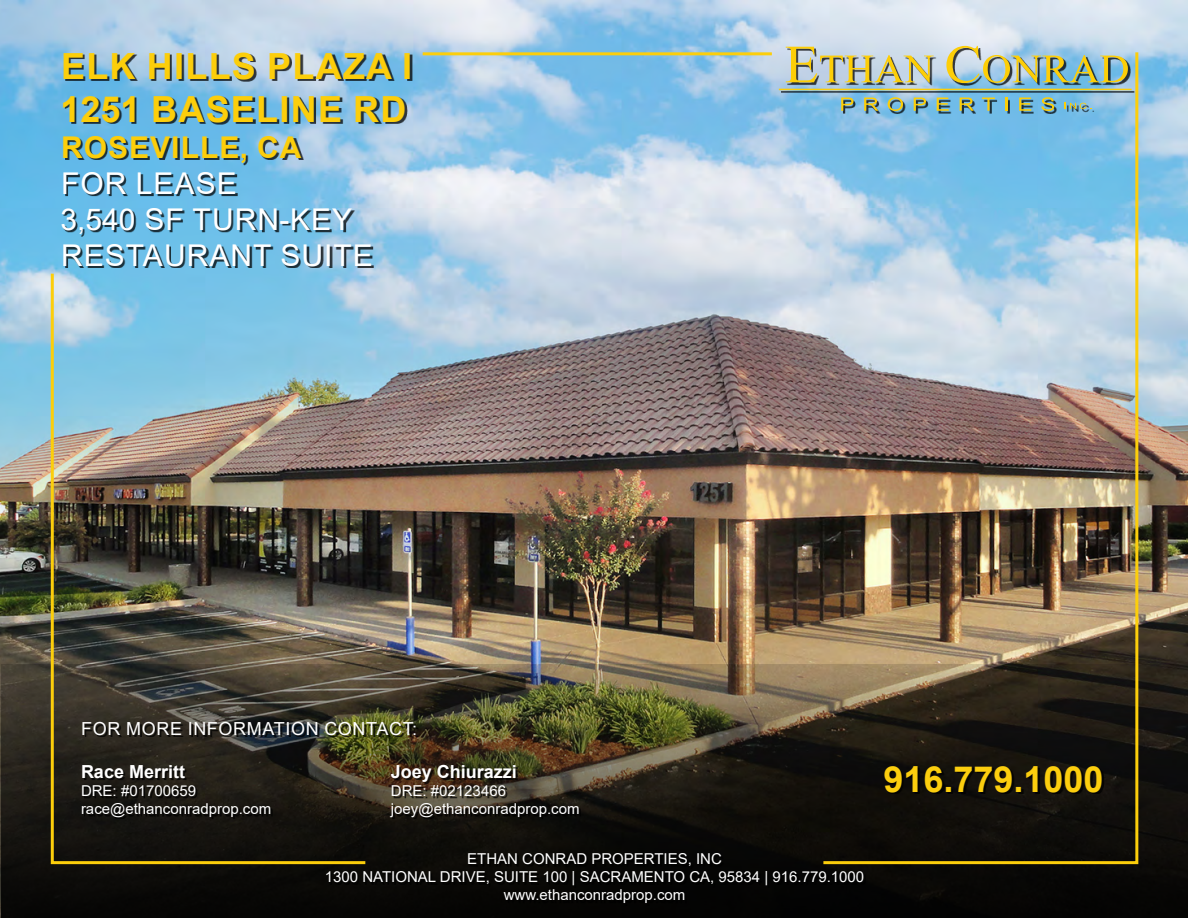
<style>
.page{position:relative;width:1188px;height:918px;background:#fff}
.page>*{position:absolute;margin:0;border:0;box-sizing:border-box;transform-origin:0 0}
.t1{font:700 36px/43.2px "Arial";letter-spacing:.035em;color:#fcce0b}
.t2{font:700 36px "Arial";color:#fcce0e}
.t3{font:30px/36px "Arial";letter-spacing:.035em;color:#fff}
.t4{font:700 30px "Arial";letter-spacing:.035em;color:#fcce0b}
.t5{font:18px "Arial";letter-spacing:.035em;color:#fff}
.t6{font:700 18px "Arial";color:#fff}
.t7{font:15px/18px "Arial";color:#fff}
</style>
<div class="page">
<img style="left:0;top:0;width:1188px;height:918px">
<img style="left:2px;top:664px;width:1186px;height:254px">
<div style="left:328px;top:855px;width:538px;height:50px;background:#000"></div>
<div style="left:392px;top:767px;width:189px;height:52px;background:#000;opacity:.75"></div>
<div style="left:85px;top:724px;width:333px;height:13px;background:#000;opacity:.75"></div>
<div style="left:63px;top:54px;width:350px;height:214px;background:#000;opacity:.75"></div>
<div style="left:781px;top:48px;width:353px;height:65px;background:#000;opacity:.75"></div>
<svg style="left:786px;top:47px;width:148px;height:36px"></svg>
<svg style="left:946px;top:46px;width:182px;height:3px"></svg>
<hr style="left:779px;top:89px;width:353px;height:1px;background:#fdce07">
<img style="left:820px;top:49px;width:320px;height:817px">
<img style="left:49px;top:271px;width:319px;height:595px">
<hr style="left:423px;top:52px;width:349px;height:3px;background:#fcce0b">
<h1 class="t1" style="left:60px;top:45px;width:353px">ELK HILLS PLAZA I<br>1251 BASELINE RD</h1>
<h2 class="t4" style="left:61px;top:126px;width:242px">ROSEVILLE, CA</h2>
<h2 class="t3" style="left:60px;top:165px;width:314px">FOR LEASE<br>3,540 SF TURN-KEY<br>RESTAURANT SUITE</h2>
<p class="t5" style="left:81px;top:716px;width:337px">FOR MORE INFORMATION CONTACT:</p>
<p class="t6" style="left:81px;top:759px;width:106px">Race Merritt</p>
<p class="t7" style="left:81px;top:782px;width:192px">DRE: #01700659 race@ethanconradprop.com</p>
<p class="t6" style="left:391px;top:759px;width:128px">Joey Chiurazzi</p>
<p class="t7" style="left:391px;top:782px;width:190px">DRE: #02123466 joey@ethanconradprop.com</p>
<p class="t7" style="left:325px;top:849px;width:541px;text-align:center">ETHAN CONRAD PROPERTIES, INC<br>1300 NATIONAL DRIVE, SUITE 100 | SACRAMENTO CA, 95834 | 916.779.1000 www.ethanconradprop.com</p>
<h1 class="t2" style="left:883px;top:753px;width:222px">916.779.1000</h1>
</div>
